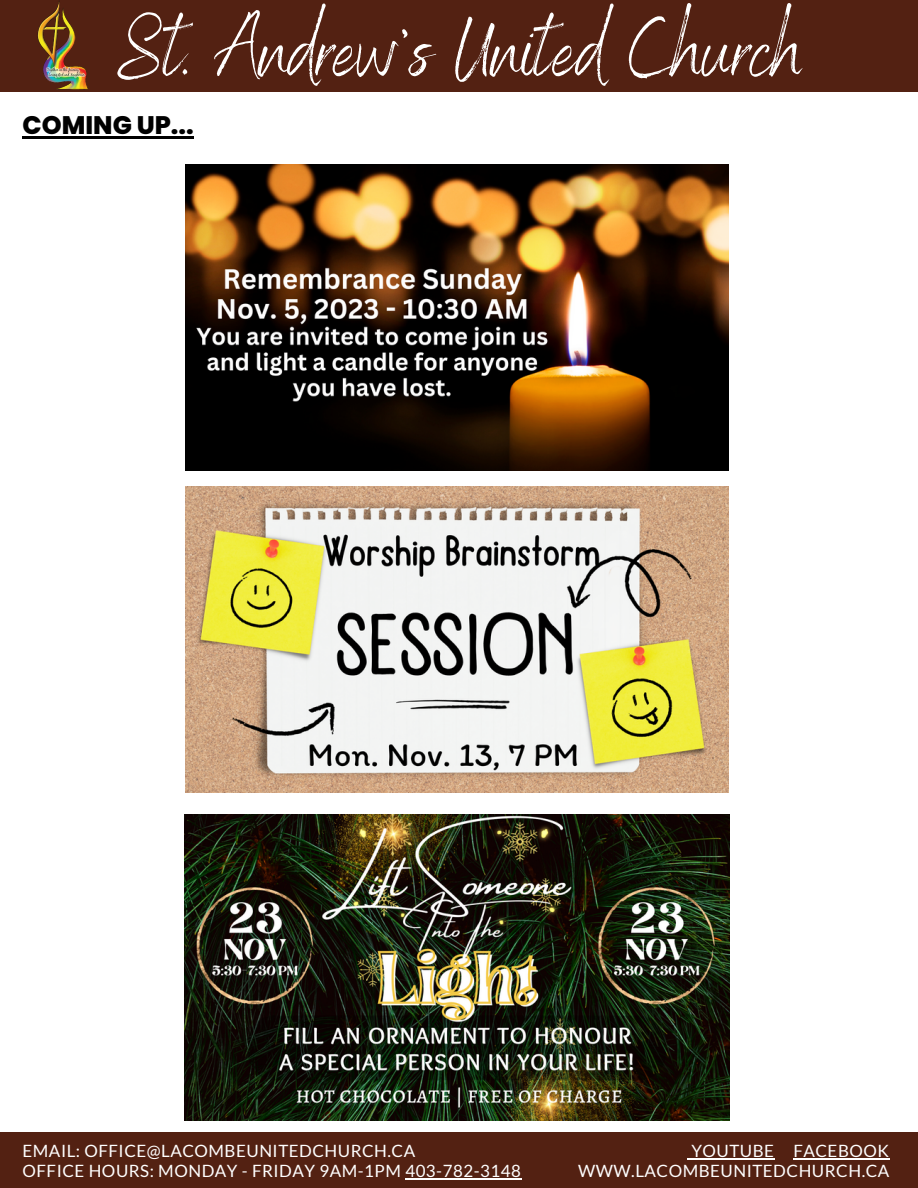
<style>
.page{position:relative;width:918px;height:1188px;background:#fff}
.page>*{position:absolute;margin:0;border:0;box-sizing:border-box;transform-origin:0 0}
.t1{font:82.5px "Benedict";color:#fff}
.t2{font:800 25.35px "Poppins";color:#000}
.t3{font:16.95px "Lato";letter-spacing:.03em;color:#fff}
</style>
<div class="page">
<div style="left:0;top:1133px;width:918px;height:55px;background:#532112"></div>
<div style="left:0;top:0;width:918px;height:92px;background:#532112"></div>
<img style="left:37px;top:0;width:51px;height:90px">
<img style="left:185px;top:164px;width:544px;height:306px">
<img style="left:185px;top:487px;width:544px;height:306px">
<img style="left:185px;top:815px;width:544px;height:306px">
<hr style="left:23px;top:137px;width:171px;height:2px;background:#000">
<hr style="left:691px;top:1158px;width:84px;height:1px;background:#fff">
<hr style="left:793px;top:1158px;width:97px;height:1px;background:#fff">
<hr style="left:405px;top:1179px;width:116px;height:1px;background:#fff">
<p class="t1" style="left:117px;top:-3px;width:687px">St. Andrew’s United Church</p>
<p class="t2" style="left:23px;top:108px;width:173px">COMING UP...</p>
<p class="t3" style="left:23px;top:1140px;width:394px">EMAIL: OFFICE@LACOMBEUNITEDCHURCH.CA</p>
<p class="t3" style="left:691px;top:1140px;width:199px">YOUTUBE FACEBOOK</p>
<p class="t3" style="left:23px;top:1161px;width:500px">OFFICE HOURS: MONDAY - FRIDAY 9AM-1PM 403-782-3148</p>
<p class="t3" style="left:578px;top:1161px;width:313px">WWW.LACOMBEUNITEDCHURCH.CA</p>
</div>
